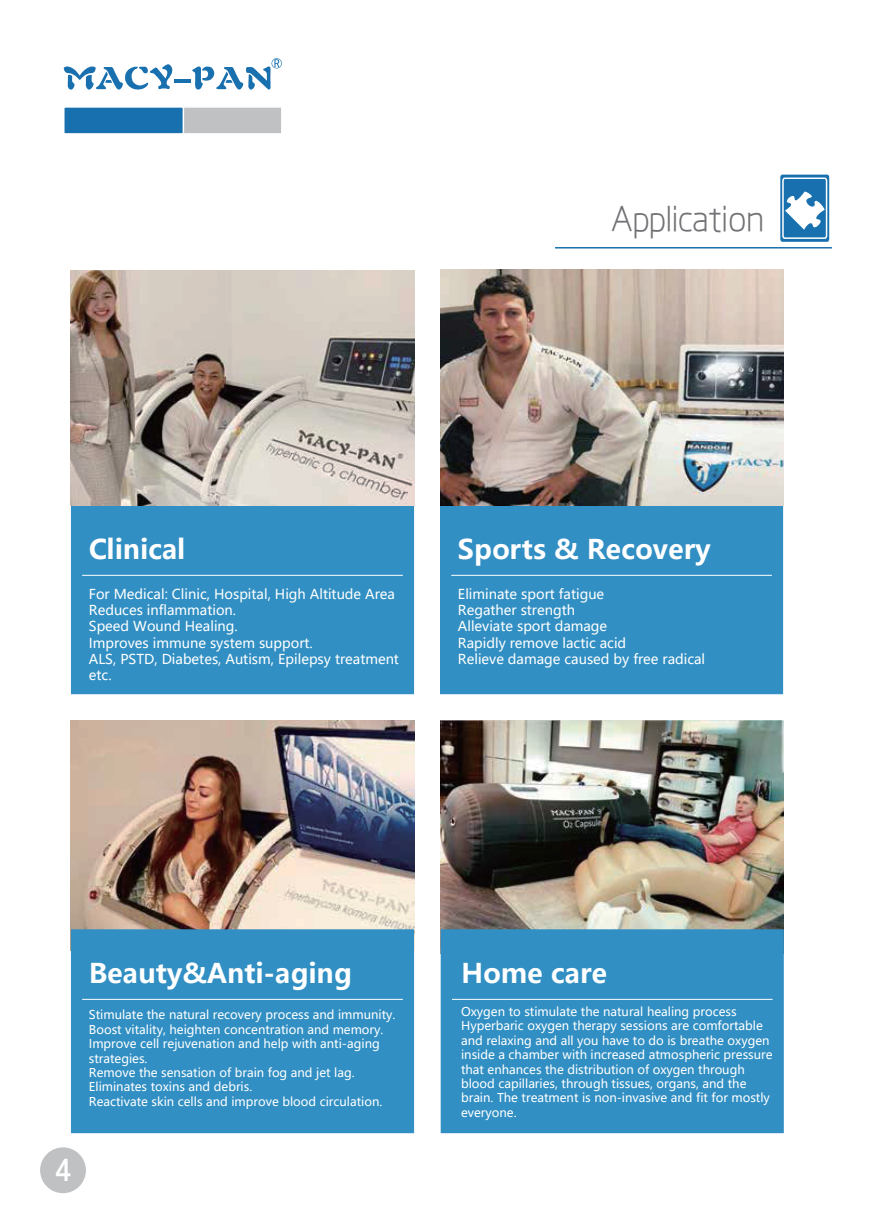
<style>
.page{position:relative;width:893px;height:1212px;background:#fff}
.page>*{position:absolute;margin:0;border:0;box-sizing:border-box;transform-origin:0 0}
.t1{font:300 36px "RTWS Yue Go Trial";letter-spacing:-.02em;color:#727276}
.t2{font:30.75px "J Mei Hei";color:#fff}
.t3{font:700 26.85px "Microsoft Ya Hei";color:#fff}
.t4{font:13.5px/16.2px "Microsoft Ya Hei";color:#fff}
.t5{font:12px/14.4px "Microsoft Ya Hei";color:#fff}
</style>
<div class="page">
<img style="left:71px;top:720px;width:343px;height:209px">
<hr style="left:555px;top:247px;width:277px;height:1px;background:#1970af">
<svg style="left:780px;top:175px;width:49px;height:67px"></svg>
<img style="left:441px;top:720px;width:342px;height:209px">
<div style="left:71px;top:929px;width:343px;height:204px;background:#318fc3"></div>
<div style="left:441px;top:929px;width:343px;height:204px;background:#318fc3"></div>
<hr style="left:82px;top:999px;width:321px;height:1px;background:#fff">
<hr style="left:452px;top:999px;width:321px;height:1px;background:#fff">
<div style="left:71px;top:505px;width:343px;height:189px;background:#318fc3"></div>
<hr style="left:82px;top:575px;width:321px;height:1px;background:#fff">
<div style="left:440px;top:505px;width:343px;height:189px;background:#318fc3"></div>
<hr style="left:451px;top:575px;width:321px;height:1px;background:#fff">
<img style="left:441px;top:269px;width:342px;height:236px">
<img style="left:71px;top:270px;width:343px;height:235px">
<div style="left:162px;top:106px;width:121px;height:29px;background:#bfc1c3;border:2px solid #fff"></div>
<div style="left:63px;top:106px;width:121px;height:29px;background:#1970af;border:2px solid #fff"></div>
<svg style="left:64px;top:64px;width:109px;height:26px"></svg>
<hr style="left:174px;top:80px;width:16px;height:3px;background:#1970af">
<svg style="left:192px;top:58px;width:90px;height:32px"></svg>
<div style="left:39px;top:1146px;width:48px;height:48px;background:#bfc1c3;border-radius:50%"></div>
<div style="left:39px;top:1146px;width:48px;height:49px;border:2px solid #fff;border-radius:50%"></div>
<h1 class="t1" style="left:611px;top:201px;width:155px">Application</h1>
<h3 class="t3" style="left:89px;top:531px;width:98px">Clinical</h3>
<p class="t4" style="left:89px;top:586px;width:312px">For Medical: Clinic, Hospital, High Altitude Area<br>Reduces inflammation.<br>Speed Wound Healing.<br>Improves immune system support.<br>ALS, PSTD, Diabetes, Autism, Epilepsy treatment etc.</p>
<h3 class="t3" style="left:458px;top:531px;width:254px">Sports &amp; Recovery</h3>
<p class="t4" style="left:458px;top:586px;width:249px">Eliminate sport fatigue<br>Regather strength<br>Alleviate sport damage<br>Rapidly remove lactic acid<br>Relieve damage caused by free radical</p>
<h2 class="t2" style="left:55px;top:1152px;width:19px">4</h2>
<h3 class="t3" style="left:89px;top:955px;width:264px">Beauty&amp;Anti-aging</h3>
<h3 class="t3" style="left:461px;top:955px;width:148px">Home care</h3>
<p class="t5" style="left:89px;top:1007px;width:308px">Stimulate the natural recovery process and immunity.<br>Boost vitality, heighten concentration and memory.<br>Improve cell rejuvenation and help with anti-aging strategies.<br>Remove the sensation of brain fog and jet lag.<br>Eliminates toxins and debris.<br>Reactivate skin cells and improve blood circulation.</p>
<p class="t5" style="left:461px;top:1004px;width:313px">Oxygen to stimulate the natural healing process Hyperbaric oxygen therapy sessions are comfortable and relaxing and all you have to do is breathe oxygen inside a chamber with increased atmospheric pressure that enhances the distribution of oxygen through blood capillaries, through tissues, organs, and the brain. The treatment is non-invasive and fit for mostly everyone.</p>
</div>
